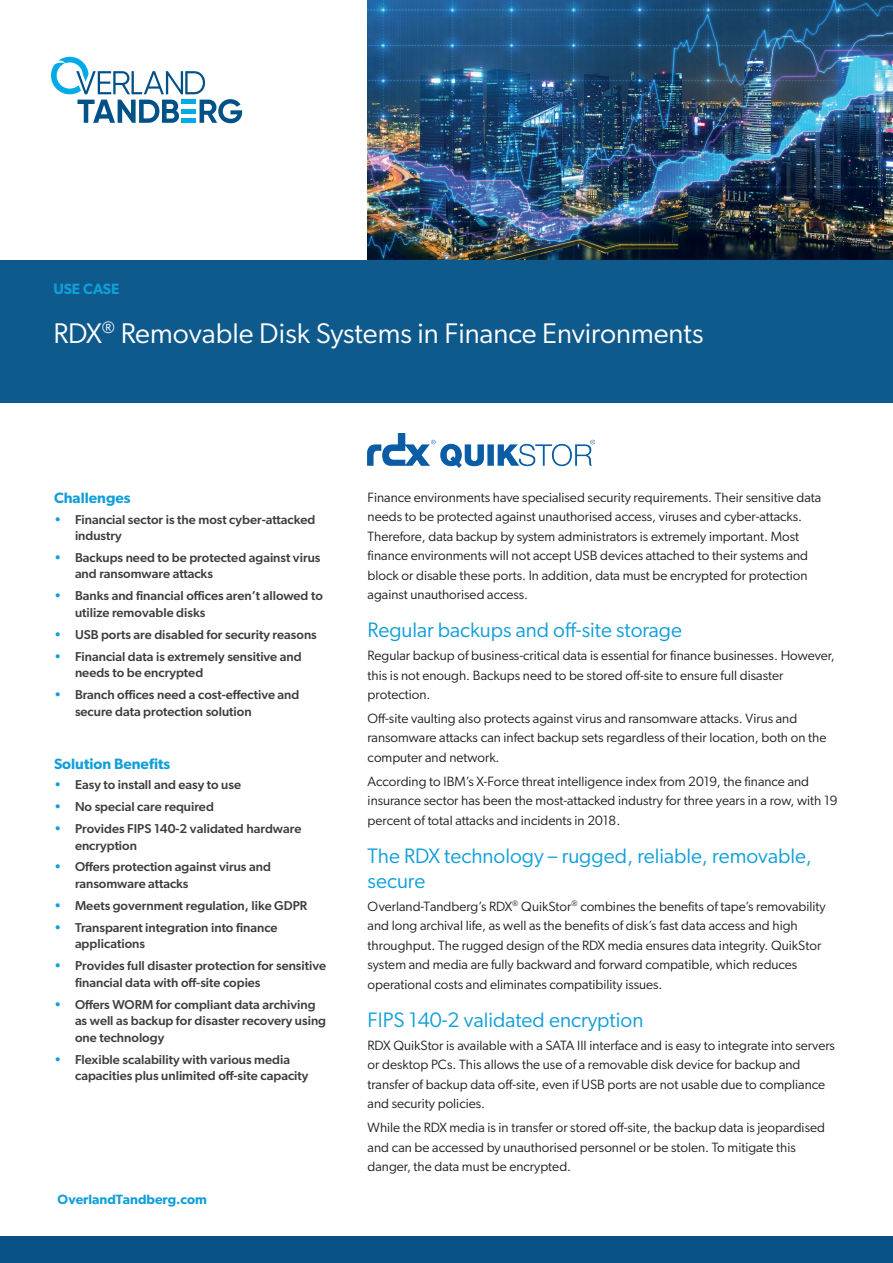
<style>
.page{position:relative;width:893px;height:1263px;background:#fff}
.page>*{position:absolute;margin:0;border:0;box-sizing:border-box;transform-origin:0 0}
.t1{font:28.5px "Gibson";color:#fff}
.t2{font:21px/25.2px "Gibson";color:#119fd9}
.t3{font:600 15px "Gibson";color:#119fd9}
.t4{font:13.5px/19.5px "Gibson";color:#231f20}
.t5{font:600 13.5px "Gibson";color:#119fd9}
.t6{font:500 12.9px/16.5px "Gibson";color:#3e3e3f}
.s1{color:#119fd9}
</style>
<div class="page">
<svg style="left:51px;top:57px;width:191px;height:66px"></svg>
<div style="left:0;top:1236px;width:893px;height:27px;background:#075187"></div>
<img style="left:368px;top:0;width:525px;height:260px">
<div style="left:0;top:260px;width:893px;height:143px;background:#0e5a8d"></div>
<img style="left:368px;top:433px;width:226px;height:35px">
<p class="t3" style="left:53px;top:280px;width:68px">USE CASE</p>
<h1 class="t1" style="left:53px;top:316px;width:652px">RDX<sup>®</sup> Removable Disk Systems in Finance Environments</h1>
<p class="t3" style="left:54px;top:489px;width:78px">Challenges</p>
<p class="t6" style="left:75px;top:511px;width:242px;text-indent:-21px"><span class="s1">•</span> Financial sector is the most cyber-attacked industry</p>
<p class="t6" style="left:75px;top:549px;width:247px;text-indent:-21px"><span class="s1">•</span> Backups need to be protected against virus and ransomware attacks</p>
<p class="t6" style="left:75px;top:587px;width:249px;text-indent:-21px"><span class="s1">•</span> Banks and financial offices aren’t allowed to utilize removable disks</p>
<p class="t6" style="left:54px;top:626px;width:264px"><span class="s1">•</span> USB ports are disabled for security reasons</p>
<p class="t6" style="left:75px;top:648px;width:228px;text-indent:-21px"><span class="s1">•</span> Financial data is extremely sensitive and needs to be encrypted</p>
<p class="t6" style="left:75px;top:686px;width:226px;text-indent:-21px"><span class="s1">•</span> Branch offices need a cost-effective and secure data protection solution</p>
<p class="t3" style="left:54px;top:754px;width:118px">Solution Benefits</p>
<p class="t6" style="left:54px;top:776px;width:189px"><span class="s1">•</span> Easy to install and easy to use</p>
<p class="t6" style="left:54px;top:798px;width:161px"><span class="s1">•</span> No special care required</p>
<p class="t6" style="left:75px;top:820px;width:228px;text-indent:-21px"><span class="s1">•</span> Provides FIPS 140-2 validated hardware encryption</p>
<p class="t6" style="left:75px;top:858px;width:197px;text-indent:-21px"><span class="s1">•</span> Offers protection against virus and ransomware attacks</p>
<p class="t6" style="left:54px;top:897px;width:255px"><span class="s1">•</span> Meets government regulation, like GDPR</p>
<p class="t6" style="left:75px;top:919px;width:204px;text-indent:-21px"><span class="s1">•</span> Transparent integration into finance applications</p>
<p class="t6" style="left:75px;top:957px;width:253px;text-indent:-21px"><span class="s1">•</span> Provides full disaster protection for sensitive financial data with off-site copies</p>
<p class="t6" style="left:75px;top:996px;width:253px;text-indent:-21px"><span class="s1">•</span> Offers WORM for compliant data archiving as well as backup for disaster recovery using one technology</p>
<p class="t6" style="left:75px;top:1050px;width:235px;text-indent:-21px"><span class="s1">•</span> Flexible scalability with various media capacities plus unlimited off-site capacity</p>
<p class="t5" style="left:57px;top:1191px;width:151px">OverlandTandberg.com</p>
<p class="t4" style="left:368px;top:487px;width:455px">Finance environments have specialised security requirements. Their sensitive data needs to be protected against unauthorised access, viruses and cyber-attacks.<br>Therefore, data backup by system administrators is extremely important. Most finance environments will not accept USB devices attached to their systems and block or disable these ports. In addition, data must be encrypted for protection against unauthorised access.</p>
<h2 class="t2" style="left:368px;top:617px;width:316px">Regular backups and off-site storage</h2>
<p class="t4" style="left:368px;top:645px;width:469px">Regular backup of business-critical data is essential for finance businesses. However, this is not enough. Backups need to be stored off-site to ensure full disaster protection.</p>
<p class="t4" style="left:368px;top:708px;width:460px">Off-site vaulting also protects against virus and ransomware attacks. Virus and ransomware attacks can infect backup sets regardless of their location, both on the computer and network.</p>
<p class="t4" style="left:368px;top:771px;width:471px">According to IBM’s X-Force threat intelligence index from 2019, the finance and insurance sector has been the most-attacked industry for three years in a row, with 19 percent of total attacks and incidents in 2018.</p>
<h2 class="t2" style="left:368px;top:843px;width:446px">The RDX technology – rugged, reliable, removable, secure</h2>
<p class="t4" style="left:368px;top:896px;width:460px">Overland-Tandberg’s RDX<sup>®</sup> QuikStor<sup>®</sup> combines the benefits of tape’s removability and long archival life, as well as the benefits of disk’s fast data access and high throughput. The rugged design of the RDX media ensures data integrity. QuikStor system and media are fully backward and forward compatible, which reduces operational costs and eliminates compatibility issues.</p>
<h2 class="t2" style="left:368px;top:1007px;width:277px">FIPS 140-2 validated encryption</h2>
<p class="t4" style="left:368px;top:1035px;width:469px">RDX QuikStor is available with a SATA III interface and is easy to integrate into servers or desktop PCs. This allows the use of a removable disk device for backup and transfer of backup data off-site, even if USB ports are not usable due to compliance and security policies.</p>
<p class="t4" style="left:368px;top:1117px;width:459px">While the RDX media is in transfer or stored off-site, the backup data is jeopardised and can be accessed by unauthorised personnel or be stolen. To mitigate this danger, the data must be encrypted.</p>
</div>
